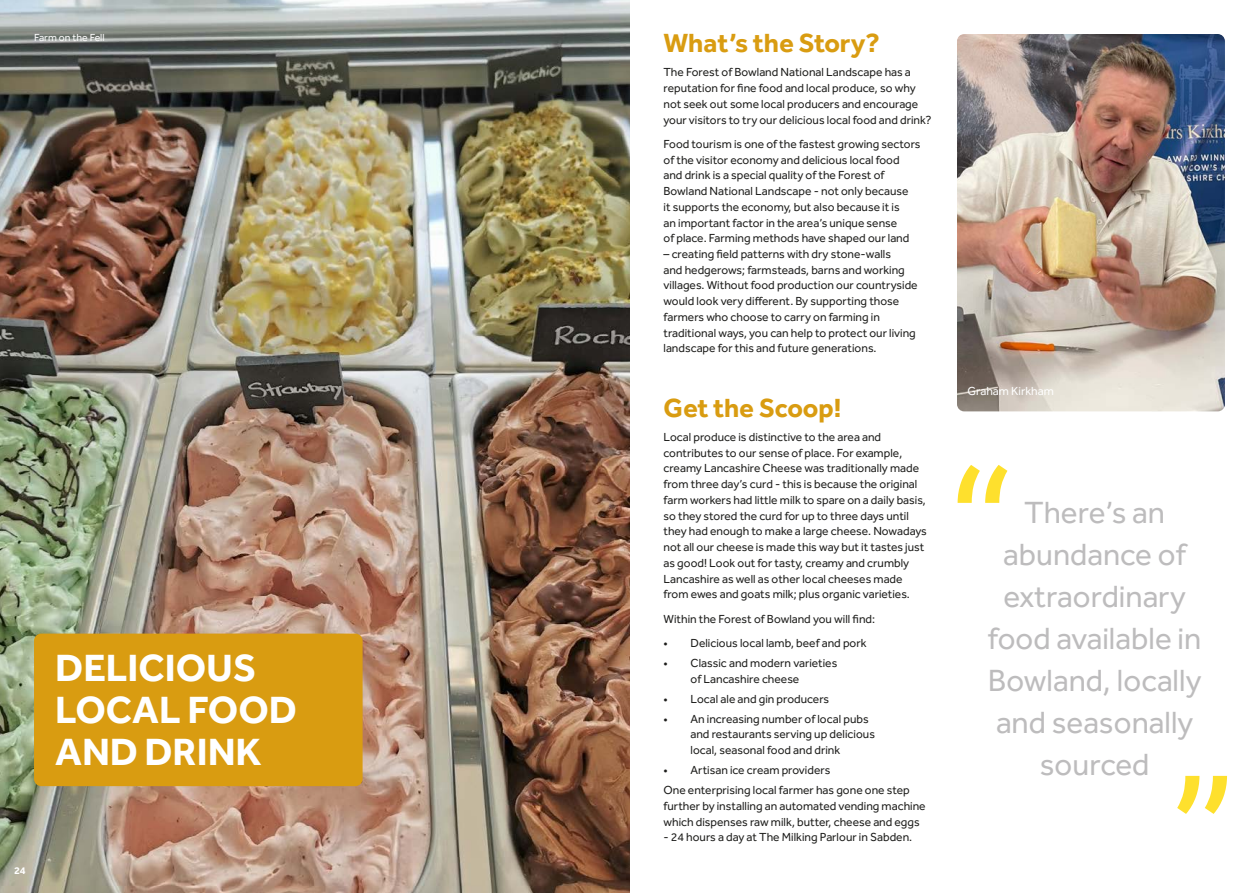
<style>
.page{position:relative;width:1259px;height:893px;background:#fff}
.page>*{position:absolute;margin:0;border:0;box-sizing:border-box;transform-origin:0 0}
.t1{font:700 39px/42px "Effra";color:#fff}
.t2{font:31.5px/42px "Effra";color:#bdbcbd;text-align:center}
.t3{font:700 27px "Effra";color:#d99c11}
.t4{font:12px/15.8px "Effra";color:#1d1d1b}
.t5{font:12px "Effra";color:#fff}
.t6{font:10.5px "Effra";color:#fff}
.t7{font:700 10.5px "Effra";color:#fff}
</style>
<div class="page">
<img style="left:0;top:0;width:629px;height:893px">
<div style="left:34px;top:634px;width:328px;height:152px;background:#d99c11;border-radius:7px"></div>
<img style="left:957px;top:34px;width:268px;height:377px">
<svg style="left:1177px;top:776px;width:50px;height:38px"></svg>
<svg style="left:957px;top:465px;width:50px;height:38px"></svg>
<p class="t6" style="left:34px;top:31px;width:72px">Farm on the Fell</p>
<h1 class="t1" style="left:55px;top:650px;width:243px">DELICIOUS<br>LOCAL FOOD<br>AND DRINK</h1>
<p class="t7" style="left:14px;top:864px;width:13px">24</p>
<h3 class="t3" style="left:663px;top:25px;width:218px">What’s the Story?</h3>
<p class="t4" style="left:663px;top:66px;width:270px">The Forest of Bowland National Landscape has a reputation for fine food and local produce, so why not seek out some local producers and encourage your visitors to try our delicious local food and drink?</p>
<p class="t4" style="left:663px;top:137px;width:258px">Food tourism is one of the fastest growing sectors of the visitor economy and delicious local food and drink is a special quality of the Forest of Bowland National Landscape - not only because<br>it supports the economy, but also because it is<br>an important factor in the area’s unique sense<br>of place. Farming methods have shaped our land</p>
<p class="t4" style="left:663px;top:247px;width:256px">– creating field patterns with dry stone-walls<br>and hedgerows; farmsteads, barns and working villages. Without food production our countryside would look very different. By supporting those farmers who choose to carry on farming in traditional ways, you can help to protect our living landscape for this and future generations.</p>
<h3 class="t3" style="left:663px;top:390px;width:179px">Get the Scoop!</h3>
<p class="t4" style="left:663px;top:430px;width:265px">Local produce is distinctive to the area and contributes to our sense of place. For example, creamy Lancashire Cheese was traditionally made from three day’s curd - this is because the original farm workers had little milk to spare on a daily basis, so they stored the curd for up to three days until they had enough to make a large cheese. Nowadays not all our cheese is made this way but it tastes just as good! Look out for tasty, creamy and crumbly Lancashire as well as other local cheeses made from ewes and goats milk; plus organic varieties.</p>
<p class="t4" style="left:663px;top:612px;width:213px">Within the Forest of Bowland you will find:</p>
<p class="t4" style="left:663px;top:636px;width:205px">• Delicious local lamb, beef and pork</p>
<p class="t4" style="left:690px;top:656px;width:148px;text-indent:-27px">• Classic and modern varieties of Lancashire cheese</p>
<p class="t4" style="left:663px;top:692px;width:167px">• Local ale and gin producers</p>
<p class="t4" style="left:690px;top:712px;width:186px;text-indent:-27px">• An increasing number of local pubs and restaurants serving up delicious local, seasonal food and drink</p>
<p class="t4" style="left:663px;top:761px;width:248px;line-height:20px">• Artisan ice cream providers<br>One enterprising local farmer has gone one step</p>
<p class="t4" style="left:663px;top:799px;width:264px">further by installing an automated vending machine which dispenses raw milk, butter, cheese and eggs</p>
<p class="t4" style="left:663px;top:831px;width:250px">- 24 hours a day at The Milking Parlour in Sabden.</p>
<p class="t5" style="left:967px;top:384px;width:88px">Graham Kirkham</p>
<h2 class="t2" style="left:988px;top:495px;width:215px">There’s an abundance of extraordinary food available in<br>Bowland, locally and seasonally sourced</h2>
</div>
